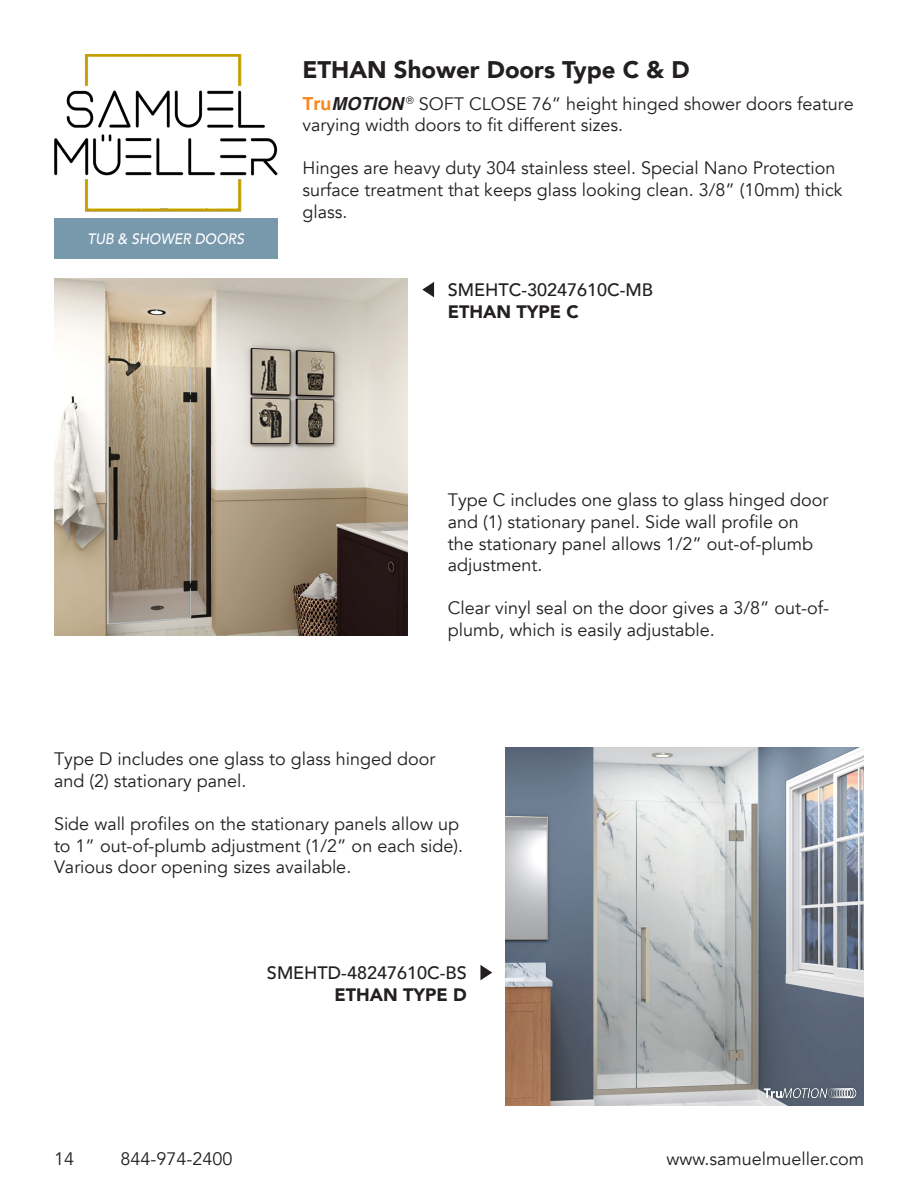
<style>
.page{position:relative;width:918px;height:1188px;background:#fff}
.page>*{position:absolute;margin:0;border:0;box-sizing:border-box;transform-origin:0 0}
.t1{font:900 24px "Avenir";color:#231f20}
.t2{font:18px/21.6px "Avenir";color:#231f20}
.t3{font:500 18px "Avenir";color:#231f20}
.t4{font:900 18px "Avenir";color:#231f20}
.t5{font:italic 500 15px "Avenir";color:#fff;scale:.92 1}
.s1{font-family:"Helvetica";font-weight:700;color:#f6891e}
.s2{font-family:"Helvetica";font-weight:700;font-style:italic}
</style>
<div class="page">
<div style="left:54px;top:218px;width:223px;height:41px;background:#7898ac"></div>
<img style="left:54px;top:54px;width:223px;height:157px">
<img style="left:505px;top:747px;width:359px;height:358px">
<img style="left:54px;top:278px;width:354px;height:358px">
<svg style="left:422px;top:282px;width:12px;height:15px"></svg>
<img style="left:760px;top:1084px;width:101px;height:18px">
<svg style="left:480px;top:965px;width:12px;height:15px"></svg>
<p class="t1" style="left:302px;top:49px;width:389px">ETHAN Shower Doors Type C &amp; D</p>
<p class="t5" style="left:87px;top:230px;width:172px">TUB &amp; SHOWER DOORS</p>
<p class="t2" style="left:302px;top:93px;width:553px"><span class="s1">Tru</span><span class="s2">MOTION</span> <sup>®</sup> SOFT CLOSE 76” height hinged shower doors feature varying width doors to fit different sizes.</p>
<p class="t2" style="left:302px;top:158px;width:542px">Hinges are heavy duty 304 stainless steel. Special Nano Protection surface treatment that keeps glass looking clean. 3/8” (10mm) thick glass.</p>
<p class="t3" style="left:448px;top:274px;width:207px">SMEHTC-30247610C-MB</p>
<p class="t4" style="left:448px;top:296px;width:133px">ETHAN TYPE C</p>
<p class="t2" style="left:448px;top:490px;width:382px">Type C includes one glass to glass hinged door and (1) stationary panel. Side wall profile on the stationary panel allows 1/2” out-of-plumb adjustment.</p>
<p class="t2" style="left:448px;top:598px;width:383px">Clear vinyl seal on the door gives a 3/8” out-of&shy;plumb, which is easily adjustable.</p>
<p class="t2" style="left:54px;top:749px;width:383px">Type D includes one glass to glass hinged door and (2) stationary panel.</p>
<p class="t2" style="left:54px;top:813px;width:411px">Side wall profiles on the stationary panels allow up to 1” out-of-plumb adjustment (1/2” on each side).<br>Various door opening sizes available.</p>
<p class="t3" style="left:267px;top:957px;width:201px">SMEHTD-48247610C-BS</p>
<p class="t4" style="left:334px;top:979px;width:134px">ETHAN TYPE D</p>
<p class="t2" style="left:54px;top:1148px;width:22px">14</p>
<p class="t2" style="left:120px;top:1148px;width:114px">844-974-2400</p>
<p class="t2" style="left:666px;top:1148px;width:199px">www.samuelmueller.com</p>
</div>
